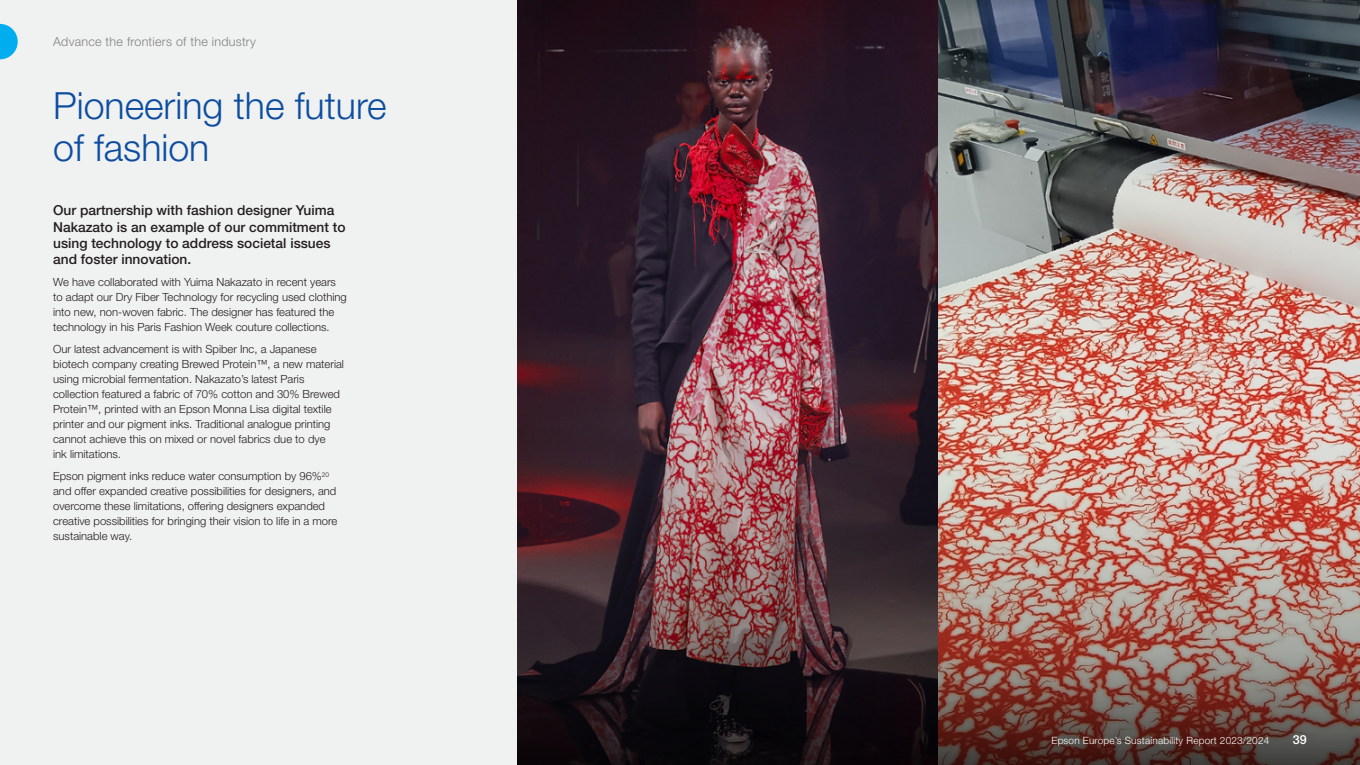
<style>
.page{position:relative;width:1360px;height:765px;background:#fff}
.page>*{position:absolute;margin:0;border:0;box-sizing:border-box;transform-origin:0 0}
.t1{font:300 37.5px/42.5px "Helvetica Neue LT Std";color:#0d4da1}
.intro_large-body{font:500 13.75px/16.2px "Helvetica Neue LT Std";color:#231f20}
.t2{font:300 12.5px "Helvetica Neue LT Std";letter-spacing:.02em;color:#828283}
.t3{font:500 12.5px "Helvetica Neue LT Std";color:#fff}
.body{font:300 11.25px/15px "Helvetica Neue LT Std";color:#231f20}
.t4{font:300 10px "Helvetica Neue LT Std";letter-spacing:.02em;color:#fff}
</style>
<div class="page">
<div style="left:0;top:0;width:517px;height:765px;background:#f0f1f1"></div>
<img style="left:517px;top:0;width:843px;height:417px">
<img style="left:517px;top:417px;width:843px;height:348px">
<svg style="left:0;top:24px;width:18px;height:35px"></svg>
<p class="t2" style="left:53px;top:34px;width:204px">Advance the frontiers of the industry</p>
<h1 class="t1" style="left:53px;top:84px;width:335px">Pioneering the future of fashion</h1>
<p class="intro_large-body" style="left:53px;top:202px;width:294px">Our partnership with fashion designer Yuima Nakazato is an example of our commitment to using technology to address societal issues and foster innovation.</p>
<p class="body" style="left:53px;top:274px;width:295px">We have collaborated with Yuima Nakazato in recent years to adapt our Dry Fiber Technology for recycling used clothing into new, non-woven fabric. The designer has featured the technology in his Paris Fashion Week couture collections.</p>
<p class="body" style="left:53px;top:342px;width:292px">Our latest advancement is with Spiber Inc, a Japanese biotech company creating Brewed Protein™, a new material using microbial fermentation. Nakazato’s latest Paris collection featured a fabric of 70% cotton and 30% Brewed Protein™, printed with an Epson Monna Lisa digital textile printer and our pigment inks. Traditional analogue printing cannot achieve this on mixed or novel fabrics due to dye<br>ink limitations.</p>
<p class="body" style="left:53px;top:469px;width:286px">Epson pigment inks reduce water consumption by 96%<sup>20 </sup>and offer expanded creative possibilities for designers, and overcome these limitations, offering designers expanded creative possibilities for bringing their vision to life in a more sustainable way.</p>
<p class="t4" style="left:1051px;top:734px;width:219px">Epson Europe’s Sustainability Report 2023/2024</p>
<p class="t3" style="left:1293px;top:732px;width:15px">39</p>
</div>
